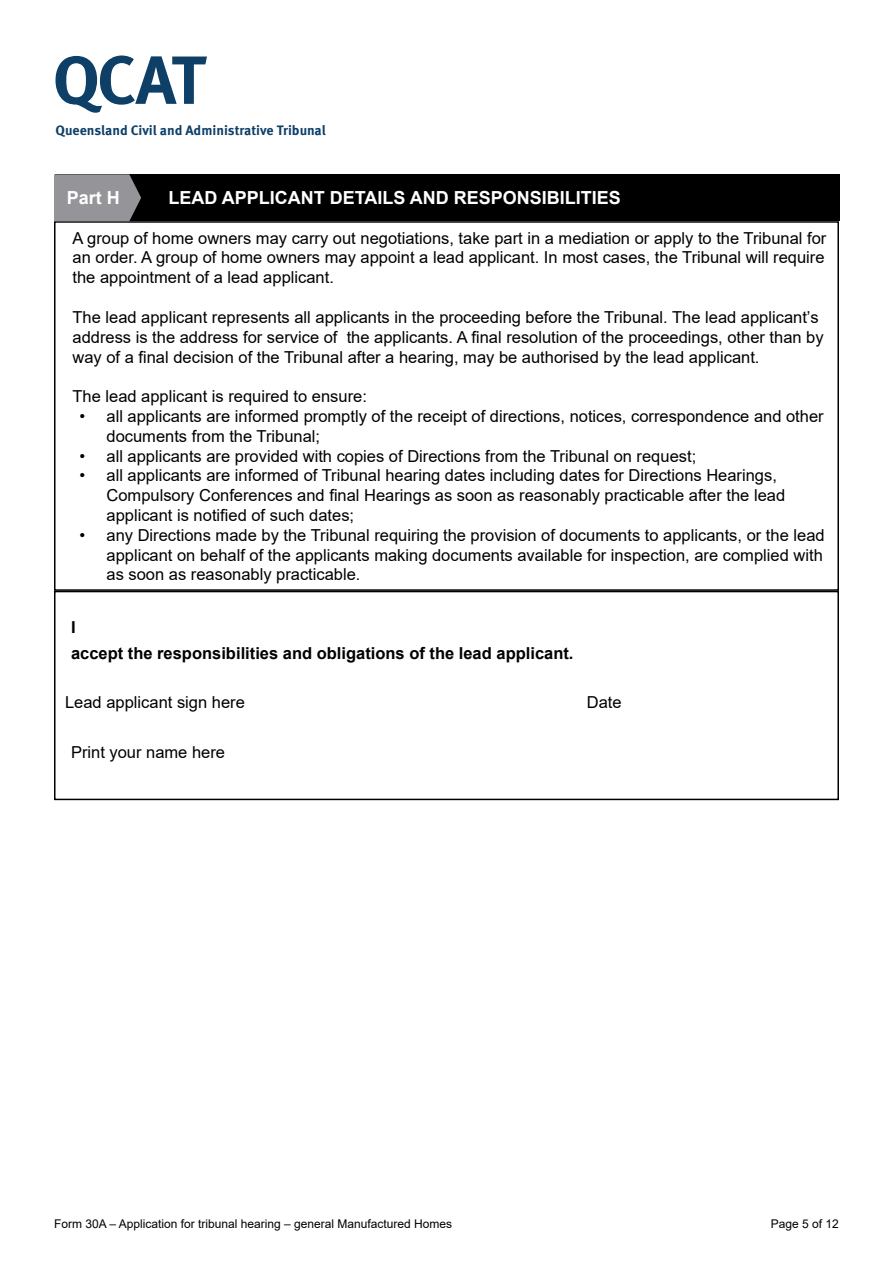
<style>
.page{position:relative;width:893px;height:1263px;background:#fff}
.page>*{position:absolute;margin:0;border:0;box-sizing:border-box;transform-origin:0 0}
.t1{font:700 18px "Arial";color:#fff}
.t2{font:16.5px/19.8px "Arial";color:#000}
.t3{font:700 16.5px "Arial";color:#000}
.t4{font:700 13.65px "Meta Pro";letter-spacing:-.005em;color:#0d3f67}
.t5{font:12px "Arial";color:#000}
</style>
<div class="page">
<svg style="left:56px;top:56px;width:151px;height:57px"></svg>
<div style="left:54px;top:221px;width:785px;height:370px;border:2px solid #000"></div>
<div style="left:55px;top:174px;width:785px;height:47px;background:#000"></div>
<svg style="left:54px;top:174px;width:87px;height:47px;background:#89898d"></svg>
<div style="left:54px;top:591px;width:785px;height:209px;border:2px solid #000"></div>
<p class="t4" style="left:56px;top:120px;width:272px">Queensland Civil and Administrative Tribunal</p>
<p class="t1" style="left:67px;top:185px;width:55px">Part H</p>
<p class="t1" style="left:168px;top:185px;width:454px">LEAD APPLICANT DETAILS AND RESPONSIBILITIES</p>
<p class="t2" style="left:73px;top:228px;width:755px;text-align:justify">A group of home owners may carry out negotiations, take part in a mediation or apply to the Tribunal for an order. A group of home owners may appoint a lead applicant. In most cases, the Tribunal will require the appointment of a lead applicant.</p>
<p class="t2" style="left:73px;top:307px;width:753px">The lead applicant represents all applicants in the proceeding before the Tribunal. The lead applicant’s address is the address for service of the applicants. A final resolution of the proceedings, other than by way of a final decision of the Tribunal after a hearing, may be authorised by the lead applicant.</p>
<p class="t2" style="left:73px;top:386px;width:296px">The lead applicant is required to ensure:</p>
<p class="t2" style="left:107px;top:406px;width:719px;text-indent:-27px">• all applicants are informed promptly of the receipt of directions, notices, correspondence and other documents from the Tribunal;</p>
<p class="t2" style="left:80px;top:446px;width:618px">• all applicants are provided with copies of Directions from the Tribunal on request;</p>
<p class="t2" style="left:107px;top:465px;width:680px;text-indent:-27px">• all applicants are informed of Tribunal hearing dates including dates for Directions Hearings,<br>Compulsory Conferences and final Hearings as soon as reasonably practicable after the lead applicant is notified of such dates;</p>
<p class="t2" style="left:107px;top:525px;width:720px;text-align:justify;text-indent:-27px">• any Directions made by the Tribunal requiring the provision of documents to applicants, or the lead applicant on behalf of the applicants making documents available for inspection, are complied with as soon as reasonably practicable.</p>
<p class="t3" style="left:71px;top:616px;width:6px">I</p>
<p class="t3" style="left:71px;top:642px;width:504px">accept the responsibilities and obligations of the lead applicant.</p>
<p class="t2" style="left:65px;top:693px;width:181px">Lead applicant sign here</p>
<p class="t2" style="left:587px;top:692px;width:36px">Date</p>
<p class="t2" style="left:71px;top:742px;width:156px">Print your name here</p>
<p class="t5" style="left:54px;top:1215px;width:400px">Form 30A – Application for tribunal hearing – general Manufactured Homes</p>
<p class="t5" style="left:771px;top:1215px;width:70px">Page 5 of 12</p>
</div>
